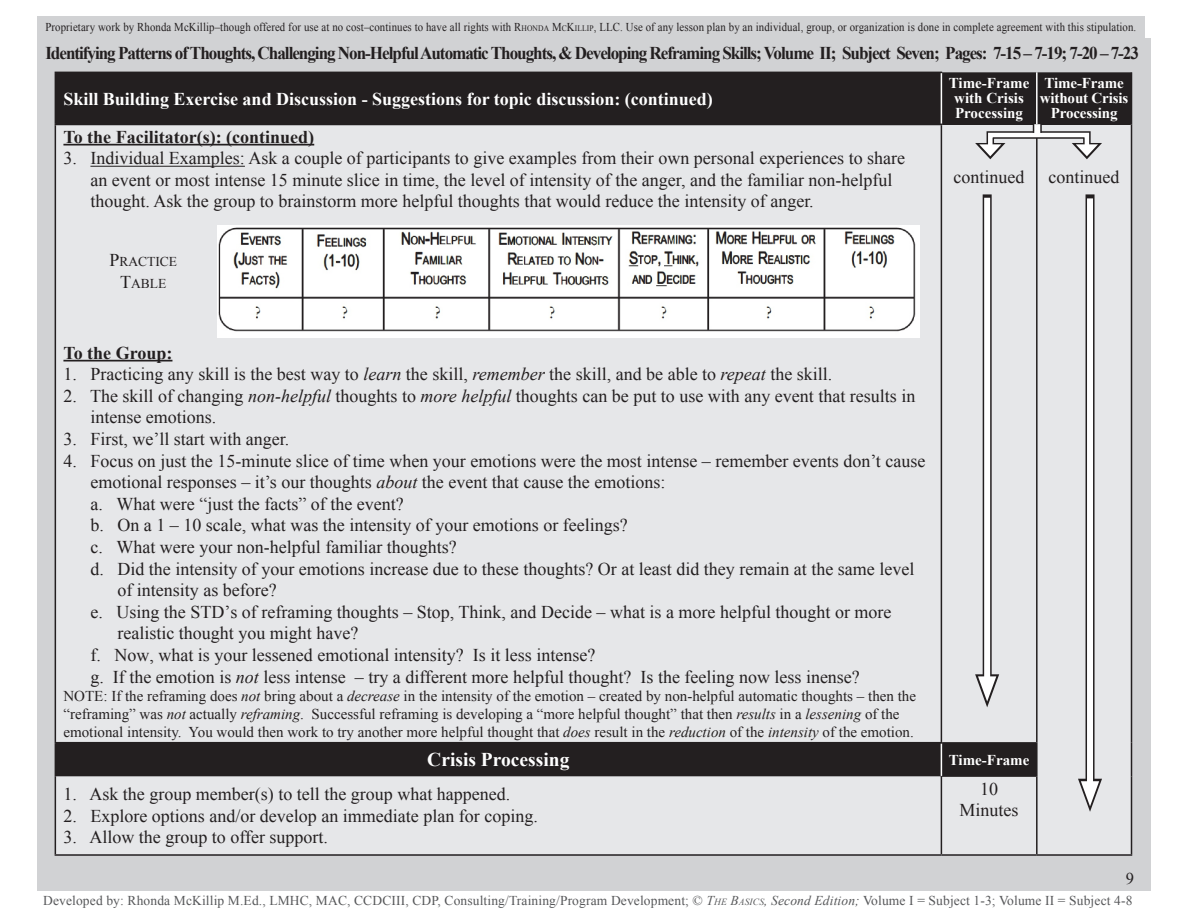
<style>
.page{position:relative;width:1188px;height:918px;background:#fff}
.page>*{position:absolute;margin:0;border:0;box-sizing:border-box;transform-origin:0 0}
.t1{font:700 19.5px "Times New Roman";color:#fff}
.t2{font:18px "Times New Roman";color:#231f20}
.centered_head{font:700 18px "Times New Roman";letter-spacing:-.06em;color:#231f20;scale:.95 1}
.t3{font:700 18px "Times New Roman";color:#fff}
.centered_head-2{font:700 18px "Times New Roman";color:#231f20}
.t4{font:16.5px "Times New Roman";color:#231f20}
.t5{font:15px/18px "Times New Roman";color:#231f20}
.t6{font:700 15px/15px "Times New Roman";letter-spacing:-.01em;color:#fff;text-align:center}
.t7{font:13.5px "Times New Roman";letter-spacing:.01em;color:#57585a}
.t8{font:13.5px/21.6px "Times New Roman";color:#231f20;text-align:center}
.t9{font:12px "Times New Roman";letter-spacing:.01em;color:#231f20;scale:.9 1}
.s1{font-style:inherit}
.s2{font-size:8.4px}
.s3{font-size:18px}
.s4{font-style:italic}
.s5{font-style:italic;font-size:9.45px}
</style>
<div class="page">
<div style="left:37px;top:39px;width:1113px;height:852px;background:#d1d2d4"></div>
<div style="left:37px;top:16px;width:1107px;height:23px;background:#d1d2d4"></div>
<div style="left:56px;top:72px;width:1075px;height:52px;background:#231f20"></div>
<div style="left:56px;top:125px;width:1075px;height:729px;background:#e6e7e9"></div>
<div style="left:56px;top:743px;width:980px;height:33px;background:#231f20"></div>
<hr style="left:942px;top:124px;width:95px;height:1px;background:#231f20">
<hr style="left:1037px;top:124px;width:94px;height:1px;background:#231f20">
<hr style="left:942px;top:742px;width:94px;height:1px;background:#231f20">
<hr style="left:941px;top:776px;width:95px;height:1px;background:#231f20">
<hr style="left:941px;top:73px;width:1px;height:51px;background:#fff">
<hr style="left:1036px;top:72px;width:2px;height:52px;background:#fff">
<hr style="left:1131px;top:72px;width:1px;height:52px;background:#231f20">
<hr style="left:55px;top:124px;width:887px;height:1px;background:#231f20">
<hr style="left:55px;top:854px;width:886px;height:2px;background:#231f20">
<hr style="left:55px;top:72px;width:887px;height:1px;background:#231f20">
<hr style="left:55px;top:73px;width:1px;height:51px;background:#231f20">
<hr style="left:55px;top:743px;width:1px;height:33px;background:#231f20">
<hr style="left:55px;top:776px;width:1px;height:78px;background:#231f20">
<hr style="left:1036px;top:125px;width:2px;height:618px;background:#231f20">
<hr style="left:1036px;top:743px;width:2px;height:33px;background:#231f20">
<hr style="left:941px;top:777px;width:1px;height:77px;background:#231f20">
<hr style="left:1036px;top:776px;width:2px;height:78px;background:#231f20">
<hr style="left:941px;top:743px;width:1px;height:33px;background:#fff">
<hr style="left:55px;top:125px;width:1px;height:617px;background:#231f20">
<hr style="left:941px;top:125px;width:1px;height:617px;background:#231f20">
<hr style="left:55px;top:742px;width:887px;height:1px;background:#231f20">
<hr style="left:1131px;top:124px;width:1px;height:619px;background:#231f20">
<hr style="left:1131px;top:743px;width:1px;height:33px;background:#231f20">
<hr style="left:1131px;top:776px;width:1px;height:78px;background:#231f20">
<hr style="left:1037px;top:854px;width:95px;height:2px;background:#231f20">
<hr style="left:941px;top:854px;width:96px;height:2px;background:#231f20">
<hr style="left:63px;top:144px;width:251px;height:2px;background:#231f20">
<hr style="left:90px;top:166px;width:155px;height:1px;background:#231f20">
<hr style="left:63px;top:360px;width:109px;height:2px;background:#231f20">
<div style="left:987px;top:131px;width:104px;height:22px;border:8px solid #231f20"></div>
<div style="left:988px;top:133px;width:101px;height:18px;border:4px solid #fff"></div>
<svg style="left:975px;top:143px;width:30px;height:16px"></svg>
<svg style="left:1072px;top:143px;width:30px;height:16px"></svg>
<div style="left:1033px;top:124px;width:9px;height:9px;background:#605d5e"></div>
<div style="left:1034px;top:124px;width:6px;height:11px;background:#fff"></div>
<div style="left:1086px;top:194px;width:9px;height:599px;background:#231f20"></div>
<div style="left:1087px;top:198px;width:6px;height:594px;background:#fff"></div>
<svg style="left:1078px;top:779px;width:24px;height:33px"></svg>
<div style="left:983px;top:194px;width:9px;height:494px;background:#484445"></div>
<div style="left:984px;top:198px;width:6px;height:489px;background:#fff"></div>
<svg style="left:975px;top:674px;width:24px;height:33px"></svg>
<img style="left:218px;top:225px;width:702px;height:113px">
<p class="t9" style="left:45px;top:19px;width:619px">Proprietary work by Rhonda McKillip–though offered for use at no cost–continues to have all rights with <span class="s1">R</span><span class="s2">HONDA</span> <span class="s1">M</span><span class="s2">C</span><span class="s1">K</span><span class="s2">ILLIP</span><span class="s1">, LLC</span></p>
<p class="t9" style="left:620px;top:19px;width:575px">. Use of any lesson plan by an individual, group, or organization is done in complete agreement with this stipulation.</p>
<p class="centered_head" style="left:45px;top:40px;width:1153px">Identifying Patterns of Thoughts, Challenging Non-Helpful Automatic Thoughts, &amp; Developing Reframing Skills; Volume II; Subject Seven; Pages: 7-15 – 7-19; 7-20 – 7-23</p>
<p class="t3" style="left:63px;top:86px;width:651px">Skill Building Exercise and Discussion - Suggestions for topic discussion: (continued)</p>
<p class="centered_head-2" style="left:63px;top:124px;width:252px">To the Facilitator(s): (continued)</p>
<p class="t2" style="left:63px;top:146px;width:843px">3. Individual Examples: Ask a couple of participants to give examples from their own personal experiences to share</p>
<p class="t2" style="left:90px;top:168px;width:804px">an event or most intense 15 minute slice in time, the level of intensity of the anger, and the familiar non-helpful</p>
<p class="t2" style="left:90px;top:189px;width:725px">thought. Ask the group to brainstorm more helpful thoughts that would reduce the intensity of anger.</p>
<p class="t8" style="left:109px;top:250px;width:69px"><span class="s3">P</span>RACTICE<br><span class="s3">T</span>ABLE</p>
<p class="centered_head-2" style="left:63px;top:340px;width:111px">To the Group:</p>
<p class="t2" style="left:63px;top:362px;width:771px">1. Practicing any skill is the best way to <span class="s4">learn</span> the skill, <span class="s4">remember</span> the skill, and be able to <span class="s4">repeat</span> the skill.</p>
<p class="t2" style="left:63px;top:384px;width:853px">2. The skill of changing <span class="s4">non-helpful</span> thoughts to <span class="s4">more helpful</span> thoughts can be put to use with any event that results in</p>
<p class="t2" style="left:90px;top:405px;width:127px">intense emotions.</p>
<p class="t2" style="left:63px;top:427px;width:227px">3. First, we’ll start with anger.</p>
<p class="t2" style="left:63px;top:449px;width:863px">4. Focus on just the 15-minute slice of time when your emotions were the most intense – remember events don’t cause</p>
<p class="t2" style="left:90px;top:470px;width:576px">emotional responses – it’s our thoughts <span class="s4">about</span> the event that cause the emotions:</p>
<p class="t2" style="left:90px;top:492px;width:315px">a. What were “just the facts” of the event?</p>
<p class="t2" style="left:90px;top:513px;width:539px">b. On a 1 – 10 scale, what was the intensity of your emotions or feelings?</p>
<p class="t2" style="left:90px;top:535px;width:368px">c. What were your non-helpful familiar thoughts?</p>
<p class="t2" style="left:90px;top:557px;width:825px">d. Did the intensity of your emotions increase due to these thoughts? Or at least did they remain at the same level</p>
<p class="t2" style="left:117px;top:578px;width:161px">of intensity as before?</p>
<p class="t2" style="left:90px;top:600px;width:803px">e. Using the STD’s of reframing thoughts – Stop, Think, and Decide – what is a more helpful thought or more</p>
<p class="t2" style="left:117px;top:621px;width:242px">realistic thought you might have?</p>
<p class="t2" style="left:90px;top:643px;width:506px">f. Now, what is your lessened emotional intensity? Is it less intense?</p>
<p class="t2" style="left:90px;top:665px;width:771px">g. If the emotion is <span class="s4">not</span> less intense – try a different more helpful thought? Is the feeling now less inense?</p>
<p class="t5" style="left:63px;top:686px;width:854px">NOTE: If the reframing does <span class="s4">not</span> bring about a <span class="s4">decrease</span> in the intensity of the emotion – created by non-helpful automatic thoughts – then the “reframing” was <span class="s4">not</span> actually <span class="s4">reframing</span>. Successful reframing is developing a “more helpful thought” that then <span class="s4">results</span> in a <span class="s4">lessening</span> of the emotional intensity. You would then work to try another more helpful thought that <span class="s4">does</span> result in the <span class="s4">reduction</span> of the <span class="s4">intensity</span> of the emotion.</p>
<p class="t6" style="left:949px;top:76px;width:82px">Time-Frame with Crisis<br>Processing</p>
<p class="t6" style="left:1040px;top:76px;width:90px">Time-Frame without Crisis<br>Processing</p>
<p class="t2" style="left:954px;top:165px;width:72px">continued</p>
<p class="t2" style="left:1049px;top:165px;width:72px">continued</p>
<p class="t1" style="left:427px;top:746px;width:144px">Crisis Processing</p>
<p class="t6" style="left:949px;top:752px;width:82px">Time-Frame</p>
<p class="t2" style="left:63px;top:782px;width:448px">1. Ask the group member(s) to tell the group what happened.</p>
<p class="t2" style="left:63px;top:804px;width:476px">2. Explore options and/or develop an immediate plan for coping.</p>
<p class="t2" style="left:63px;top:825px;width:266px">3. Allow the group to offer support.</p>
<p class="t2" style="left:980px;top:777px;width:19px">10</p>
<p class="t2" style="left:960px;top:798px;width:61px">Minutes</p>
<p class="t4" style="left:1126px;top:868px;width:10px">9</p>
<p class="t7" style="left:43px;top:892px;width:1091px">Developed by: Rhonda McKillip M.Ed., LMHC, MAC, CCDCIII, CDP, Consulting/Training/Program Development; © <span class="s4">T</span><span class="s5">HE</span> <span class="s4">B</span><span class="s5">ASICS</span><span class="s4">, Second Edition;</span> Volume I = Subject 1-3; Volume II = Subject 4-8</p>
</div>
